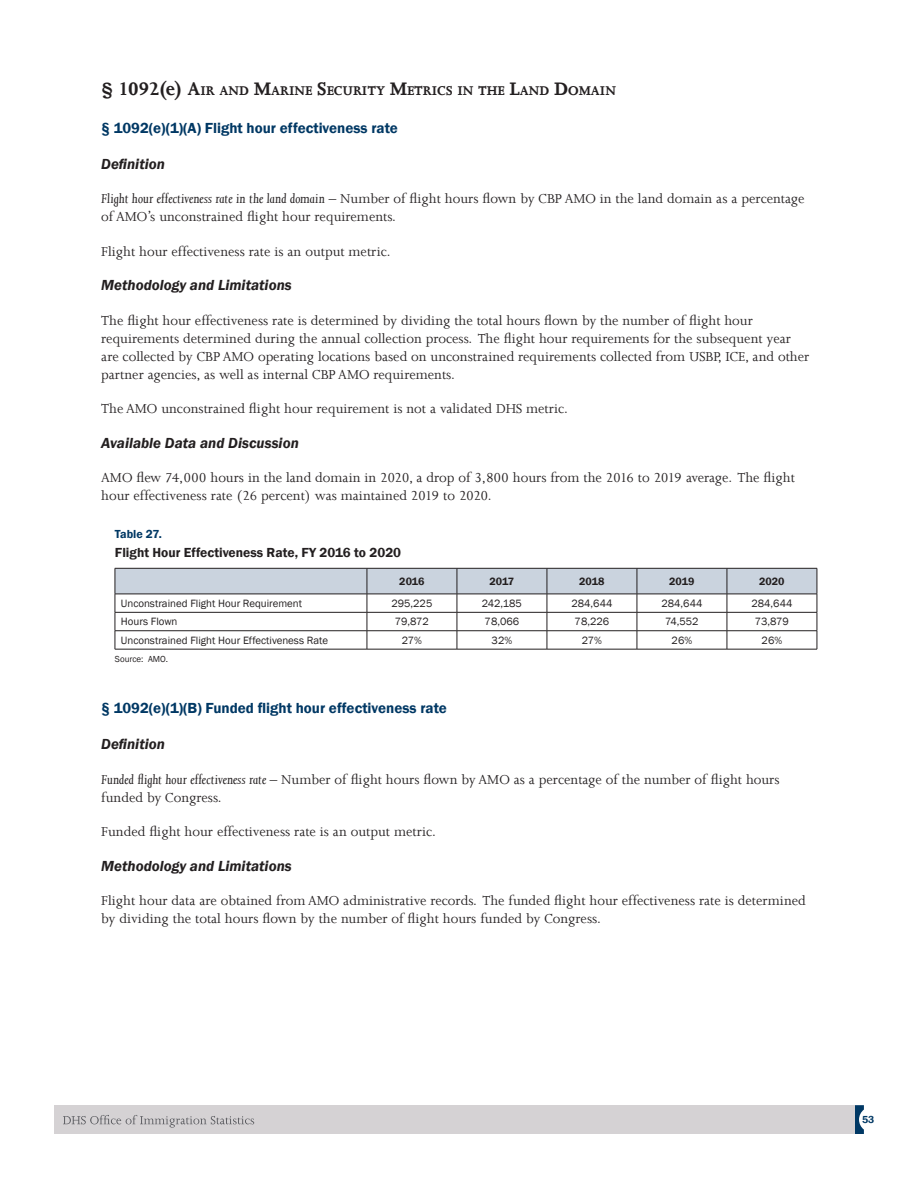
<style>
.page{position:relative;width:918px;height:1188px;background:#fff}
.page>*{position:absolute;margin:0;border:0;box-sizing:border-box;transform-origin:0 0}
.t1{font:15px/18px "Joanna";color:#231f20}
.t2{font:italic 600 15px "Franklin Gothic";color:#231f20}
.t3{font:600 15px "Franklin Gothic";color:#003864}
.t4{font:700 14.7px "Joanna";color:#231f20}
.t5{font:600 13.5px "Franklin Gothic";color:#231f20}
.t6{font:600 12px "Franklin Gothic";color:#003864}
.t7{font:10.8px "Franklin Gothic";color:#231f20}
.t8{font:600 10.8px "Franklin Gothic";color:#231f20}
.t9{font:600 10.5px "Franklin Gothic";color:#003864}
.t10{font:9px "Franklin Gothic";color:#231f20}
.s1{font-size:21px}
.s2{font-style:italic}
</style>
<div class="page">
<div style="left:54px;top:1105px;width:801px;height:29px;background:#d5d2d4"></div>
<svg style="left:63px;top:1115px;width:191px;height:13px"></svg>
<svg style="left:855px;top:1105px;width:9px;height:29px"></svg>
<svg style="left:115px;top:568px;width:703px;height:81px"></svg>
<hr style="left:115px;top:649px;width:252px;height:1px;background:#231f20">
<hr style="left:367px;top:649px;width:90px;height:1px;background:#231f20">
<hr style="left:457px;top:649px;width:90px;height:1px;background:#231f20">
<hr style="left:547px;top:649px;width:90px;height:1px;background:#231f20">
<hr style="left:637px;top:649px;width:90px;height:1px;background:#231f20">
<hr style="left:727px;top:649px;width:90px;height:1px;background:#231f20">
<h3 class="t4" style="left:101px;top:82px;width:516px"><span class="s1">§ 1092(e)</span> <span class="s1">A</span>IR AND <span class="s1">M</span>ARINE <span class="s1">S</span>ECURITY <span class="s1">M</span>ETRICS IN THE <span class="s1">L</span>AND <span class="s1">D</span>OMAIN</h3>
<h4 class="t3" style="left:101px;top:119px;width:298px">§ 1092(e)(1)(A) Flight hour effectiveness rate</h4>
<h5 class="t2" style="left:101px;top:154px;width:65px">Definition</h5>
<p class="t1" style="left:101px;top:189px;width:705px"><span class="s2">Flight hour effectiveness rate in the land domain</span> – Number of flight hours flown by CBP AMO in the land domain as a percentage of AMO’s unconstrained flight hour requirements.</p>
<p class="t1" style="left:101px;top:242px;width:291px">Flight hour effectiveness rate is an output metric.</p>
<h5 class="t2" style="left:101px;top:276px;width:192px">Methodology and Limitations</h5>
<p class="t1" style="left:101px;top:311px;width:710px">The flight hour effectiveness rate is determined by dividing the total hours flown by the number of flight hour requirements determined during the annual collection process. The flight hour requirements for the subsequent year are collected by CBP AMO operating locations based on unconstrained requirements collected from USBP, ICE, and other partner agencies, as well as internal CBP AMO requirements.</p>
<p class="t1" style="left:101px;top:399px;width:468px">The AMO unconstrained flight hour requirement is not a validated DHS metric.</p>
<h5 class="t2" style="left:101px;top:433px;width:199px">Available Data and Discussion</h5>
<p class="t1" style="left:101px;top:468px;width:695px">AMO flew 74,000 hours in the land domain in 2020, a drop of 3,800 hours from the 2016 to 2019 average. The flight hour effectiveness rate (26 percent) was maintained 2019 to 2020.</p>
<p class="t6" style="left:115px;top:527px;width:48px">Table 27.</p>
<p class="t5" style="left:115px;top:545px;width:288px">Flight Hour Effectiveness Rate, FY 2016 to 2020</p>
<p class="t8" style="left:399px;top:575px;width:27px">2016</p>
<p class="t8" style="left:490px;top:575px;width:26px">2017</p>
<p class="t8" style="left:579px;top:575px;width:27px">2018</p>
<p class="t8" style="left:669px;top:575px;width:27px">2019</p>
<p class="t8" style="left:759px;top:575px;width:27px">2020</p>
<p class="t7" style="left:121px;top:597px;width:183px">Unconstrained Flight Hour Requirement</p>
<p class="t7" style="left:391px;top:597px;width:42px">295,225</p>
<p class="t7" style="left:482px;top:597px;width:41px">242,185</p>
<p class="t7" style="left:571px;top:597px;width:43px">284,644</p>
<p class="t7" style="left:661px;top:597px;width:43px">284,644</p>
<p class="t7" style="left:751px;top:597px;width:43px">284,644</p>
<p class="t7" style="left:121px;top:615px;width:58px">Hours Flown</p>
<p class="t7" style="left:395px;top:615px;width:36px">79,872</p>
<p class="t7" style="left:485px;top:615px;width:36px">78,066</p>
<p class="t7" style="left:575px;top:615px;width:36px">78,226</p>
<p class="t7" style="left:665px;top:615px;width:35px">74,552</p>
<p class="t7" style="left:755px;top:615px;width:36px">73,879</p>
<p class="t7" style="left:121px;top:633px;width:209px">Unconstrained Flight Hour Effectiveness Rate</p>
<p class="t7" style="left:402px;top:633px;width:22px">27%</p>
<p class="t7" style="left:492px;top:633px;width:22px">32%</p>
<p class="t7" style="left:582px;top:633px;width:22px">27%</p>
<p class="t7" style="left:672px;top:633px;width:22px">26%</p>
<p class="t7" style="left:762px;top:633px;width:22px">26%</p>
<p class="t10" style="left:115px;top:654px;width:55px">Source: AMO.</p>
<h4 class="t3" style="left:101px;top:699px;width:347px">§ 1092(e)(1)(B) Funded flight hour effectiveness rate</h4>
<h5 class="t2" style="left:101px;top:735px;width:65px">Definition</h5>
<p class="t1" style="left:101px;top:770px;width:680px"><span class="s2">Funded flight hour effectiveness rate</span> – Number of flight hours flown by AMO as a percentage of the number of flight hours funded by Congress.</p>
<p class="t1" style="left:101px;top:822px;width:336px">Funded flight hour effectiveness rate is an output metric.</p>
<h5 class="t2" style="left:101px;top:856px;width:192px">Methodology and Limitations</h5>
<p class="t1" style="left:101px;top:891px;width:706px">Flight hour data are obtained from AMO administrative records. The funded flight hour effectiveness rate is determined by dividing the total hours flown by the number of flight hours funded by Congress.</p>
<p class="t9" style="left:862px;top:1113px;width:14px">53</p>
</div>
